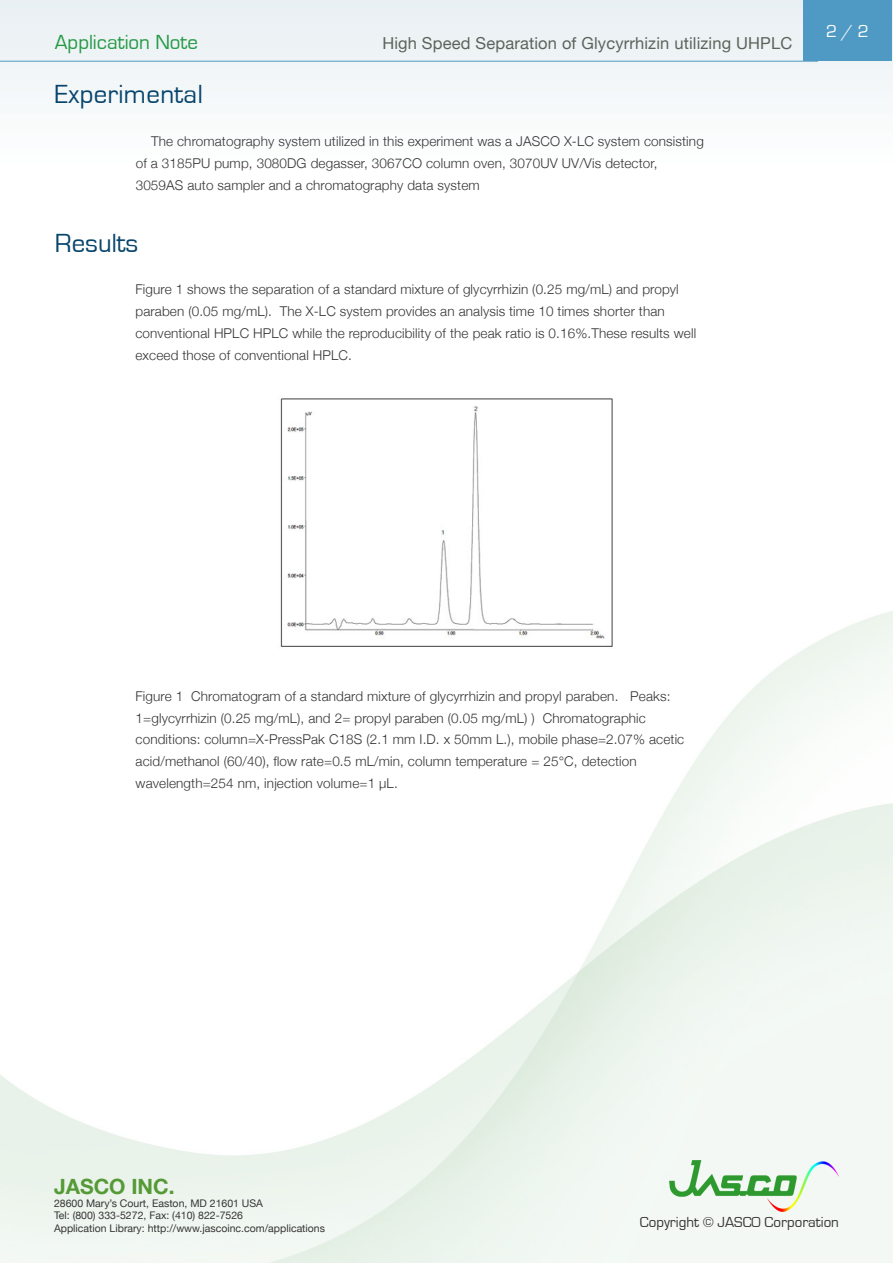
<style>
.page{position:relative;width:893px;height:1263px;background:#fff}
.page>*{position:absolute;margin:0;border:0;box-sizing:border-box;transform-origin:0 0}
.Heading_1{font:27px "Eurostile";letter-spacing:.01em;color:#08456c}
.t1{font:21px "Eurostile";color:#259946}
.t2{font:700 21px "Helvetica Neue";color:#559a36}
.Section_title{font:18px "Eurostile";color:#fff}
.t3{font:16.5px "Helvetica Neue";letter-spacing:.01em;color:#5d635b}
.t4{font:15px "Eurostile";color:#353535}
.Paragraph{font:300 13.5px "Helvetica Neue";letter-spacing:.01em;color:#353535}
.t5{font:10.5px/12.6px "Helvetica Neue";color:#353535}
</style>
<div class="page">
<div style="left:0;top:1px;width:893px;height:168px;background:#f3f7f8"></div>
<div style="left:804px;top:1px;width:88px;height:60px;background:#4f9ac4"></div>
<hr style="left:0;top:61px;width:818px;height:1px;background:#4f9ac4">
<img style="left:669px;top:1160px;width:170px;height:52px">
<img style="left:278px;top:396px;width:336px;height:252px">
<h2 class="t1" style="left:55px;top:31px;width:145px">Application Note</h2>
<p class="t3" style="left:382px;top:33px;width:412px">High Speed Separation of Glycyrrhizin utilizing UHPLC</p>
<p class="Heading_1" style="left:55px;top:80px;width:149px">Experimental</p>
<p class="Paragraph" style="left:151px;top:133px;width:554px">The chromatography system utilized in this experiment was a JASCO X-LC system consisting</p>
<p class="Paragraph" style="left:136px;top:155px;width:523px">of a 3185PU pump, 3080DG degasser, 3067CO column oven, 3070UV UV/Vis detector,</p>
<p class="Paragraph" style="left:136px;top:177px;width:345px">3059AS auto sampler and a chromatography data system</p>
<p class="Heading_1" style="left:55px;top:228px;width:85px">Results</p>
<p class="Paragraph" style="left:135px;top:281px;width:545px">Figure 1 shows the separation of a standard mixture of glycyrrhizin (0.25 mg/mL) and propyl</p>
<p class="Paragraph" style="left:135px;top:303px;width:531px">paraben (0.05 mg/mL). The X-LC system provides an analysis time 10 times shorter than</p>
<p class="Paragraph" style="left:135px;top:325px;width:562px">conventional HPLC HPLC while the reproducibility of the peak ratio is 0.16%.These results well</p>
<p class="Paragraph" style="left:135px;top:347px;width:218px">exceed those of conventional HPLC.</p>
<p class="Section_title" style="left:826px;top:21px;width:44px">2 / 2</p>
<p class="Paragraph" style="left:136px;top:688px;width:536px">Figure 1 Chromatogram of a standard mixture of glycyrrhizin and propyl paraben. Peaks:</p>
<p class="Paragraph" style="left:136px;top:710px;width:512px">1=glycyrrhizin (0.25 mg/mL), and 2= propyl paraben (0.05 mg/mL) ) Chromatographic</p>
<p class="Paragraph" style="left:136px;top:731px;width:550px">conditions: column=X-PressPak C18S (2.1 mm I.D. x 50mm L.), mobile phase=2.07% acetic</p>
<p class="Paragraph" style="left:136px;top:753px;width:503px">acid/methanol (60/40), flow rate=0.5 mL/min, column temperature = 25°C, detection</p>
<p class="Paragraph" style="left:136px;top:775px;width:264px">wavelength=254 nm, injection volume=1 µL.</p>
<h2 class="t2" style="left:54px;top:1174px;width:122px">JASCO INC.</h2>
<p class="t5" style="left:54px;top:1196px;width:273px">28600 Mary’s Court, Easton, MD 21601 USA<br>Tel: (800) 333-5272, Fax: (410) 822-7526<br>Application Library: http://www.jascoinc.com/applications</p>
<p class="t4" style="left:640px;top:1214px;width:201px">Copyright © JASCO Corporation</p>
</div>
